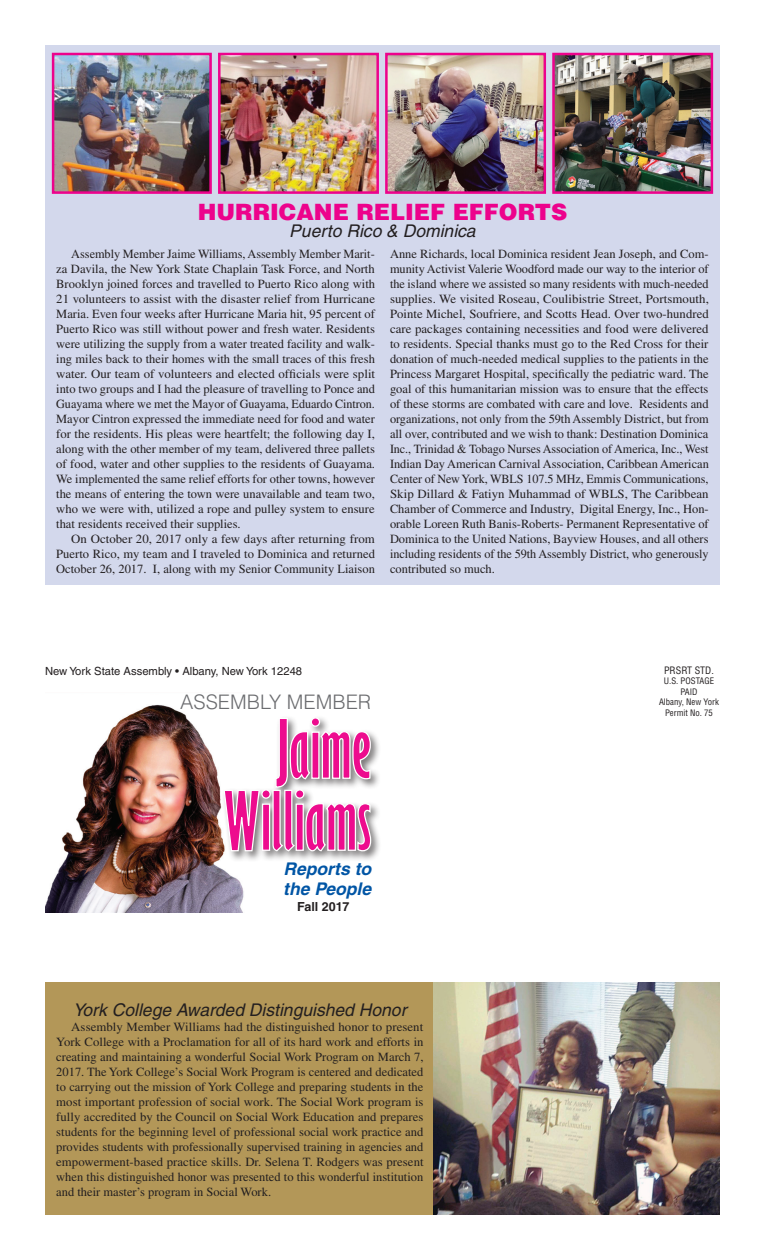
<style>
.page{position:relative;width:765px;height:1260px;background:#fff}
.page>*{position:absolute;margin:0;border:0;box-sizing:border-box;transform-origin:0 0}
.t1{font:900 22.5px "Helvetica";color:#ed028c}
.t2{font:300 20px "Helvetica";color:#6c6d70}
.t3{font:italic 17.5px "Helvetica";color:#231f20}
.t4{font:italic 700 17.5px/20px "Helvetica";color:#0155a5}
.t5{font:12.5px/15px "Times";color:#231f20;text-align:justify}
.t6{font:700 12.5px "Helvetica";color:#231f20}
.t7{font:11.25px "Helvetica";color:#231f20}
.t8{font:condensed 10px "Helvetica";color:#231f20}
.t9{font:condensed 8.75px/10.5px "Helvetica";color:#231f20;text-align:center}
</style>
<div class="page">
<div style="left:45px;top:45px;width:675px;height:540px;background:#d3d8ec"></div>
<img style="left:45px;top:704px;width:199px;height:208px">
<div style="left:221px;top:715px;width:161px;height:147px;background:#231f20;opacity:.6"></div>
<svg style="left:223px;top:717px;width:149px;height:135px"></svg>
<div style="left:45px;top:983px;width:390px;height:232px;background:#b39758"></div>
<img style="left:55px;top:56px;width:154px;height:135px">
<div style="left:52px;top:53px;width:160px;height:141px;border:2px solid #ed028c"></div>
<img style="left:221px;top:56px;width:155px;height:135px">
<div style="left:218px;top:53px;width:161px;height:141px;border:2px solid #ed028c"></div>
<img style="left:388px;top:56px;width:155px;height:135px">
<div style="left:385px;top:53px;width:161px;height:141px;border:2px solid #ed028c"></div>
<img style="left:555px;top:56px;width:155px;height:135px">
<div style="left:552px;top:53px;width:161px;height:141px;border:2px solid #ed028c"></div>
<img style="left:434px;top:983px;width:286px;height:232px">
<h1 class="t1" style="left:198px;top:197px;width:371px">HURRICANE RELIEF EFFORTS</h1>
<h3 class="t3" style="left:289px;top:221px;width:188px">Puerto Rico &amp; Dominica</h3>
<p class="t5" style="left:56px;top:246px;width:320px;text-indent:15px">Assembly Member Jaime Williams, Assembly Member Marit&shy;za Davila, the New York State Chaplain Task Force, and North Brooklyn joined forces and travelled to Puerto Rico along with 21 volunteers to assist with the disaster relief from Hurricane Maria. Even four weeks after Hurricane Maria hit, 95 percent of Puerto Rico was still without power and fresh water. Residents were utilizing the supply from a water treated facility and walk&shy;ing miles back to their homes with the small traces of this fresh water. Our team of volunteers and elected officials were split into two groups and I had the pleasure of travelling to Ponce and Guayama where we met the Mayor of Guayama, Eduardo Cintron.<br>Mayor Cintron expressed the immediate need for food and water for the residents. His pleas were heartfelt; the following day I, along with the other member of my team, delivered three pallets of food, water and other supplies to the residents of Guayama.<br>We implemented the same relief efforts for other towns, however the means of entering the town were unavailable and team two, who we were with, utilized a rope and pulley system to ensure that residents received their supplies.</p>
<p class="t5" style="left:56px;top:531px;width:320px;text-indent:15px">On October 20, 2017 only a few days after returning from Puerto Rico, my team and I traveled to Dominica and returned October 26, 2017. I, along with my Senior Community Liaison</p>
<p class="t5" style="left:390px;top:246px;width:320px">Anne Richards, local Dominica resident Jean Joseph, and Com&shy;munity Activist Valerie Woodford made our way to the interior of the island where we assisted so many residents with much-needed supplies. We visited Roseau, Coulibistrie Street, Portsmouth, Pointe Michel, Soufriere, and Scotts Head. Over two-hundred care packages containing necessities and food were delivered to residents. Special thanks must go to the Red Cross for their donation of much-needed medical supplies to the patients in the Princess Margaret Hospital, specifically the pediatric ward. The goal of this humanitarian mission was to ensure that the effects of these storms are combated with care and love. Residents and organizations, not only from the 59th Assembly District, but from all over, contributed and we wish to thank: Destination Dominica Inc., Trinidad &amp; Tobago Nurses Association of America, Inc., West Indian Day American Carnival Association, Caribbean American Center of New York, WBLS 107.5 MHz, Emmis Communications, Skip Dillard &amp; Fatiyn Muhammad of WBLS, The Caribbean Chamber of Commerce and Industry, Digital Energy, Inc., Hon&shy;orable Loreen Ruth Banis-Roberts- Permanent Representative of Dominica to the United Nations, Bayview Houses, and all others including residents of the 59th Assembly District, who generously contributed so much.</p>
<p class="t7" style="left:45px;top:664px;width:259px">New York State Assembly • Albany, New York 12248</p>
<h2 class="t2" style="left:180px;top:689px;width:193px">ASSEMBLY MEMBER</h2>
<h3 class="t4" style="left:283px;top:858px;width:89px">Reports to the People</h3>
<p class="t6" style="left:297px;top:899px;width:54px">Fall 2017</p>
<h3 class="t3" style="left:73px;top:999px;width:335px">York College Awarded Distinguished Honor</h3>
<p class="t5" style="left:56px;top:1019px;width:369px;text-indent:15px">Assembly Member Williams had the distinguished honor to present York College with a Proclamation for all of its hard work and efforts in creating and maintaining a wonderful Social Work Program on March 7, 2017. The York College’s Social Work Program is centered and dedicated to carrying out the mission of York College and preparing students in the most important profession of social work. The Social Work program is fully accredited by the Council on Social Work Education and prepares students for the beginning level of professional social work practice and provides students with professionally supervised training in agencies and empowerment-based practice skills. Dr. Selena T. Rodgers was present when this distinguished honor was presented to this wonderful institution and their master’s program in Social Work.</p>
<p class="t8" style="left:664px;top:664px;width:51px">PRSRT STD.</p>
<p class="t9" style="left:659px;top:676px;width:62px">U.S. POSTAGE<br>PAID<br>Albany, New York<br>Permit No. 75</p>
</div>
